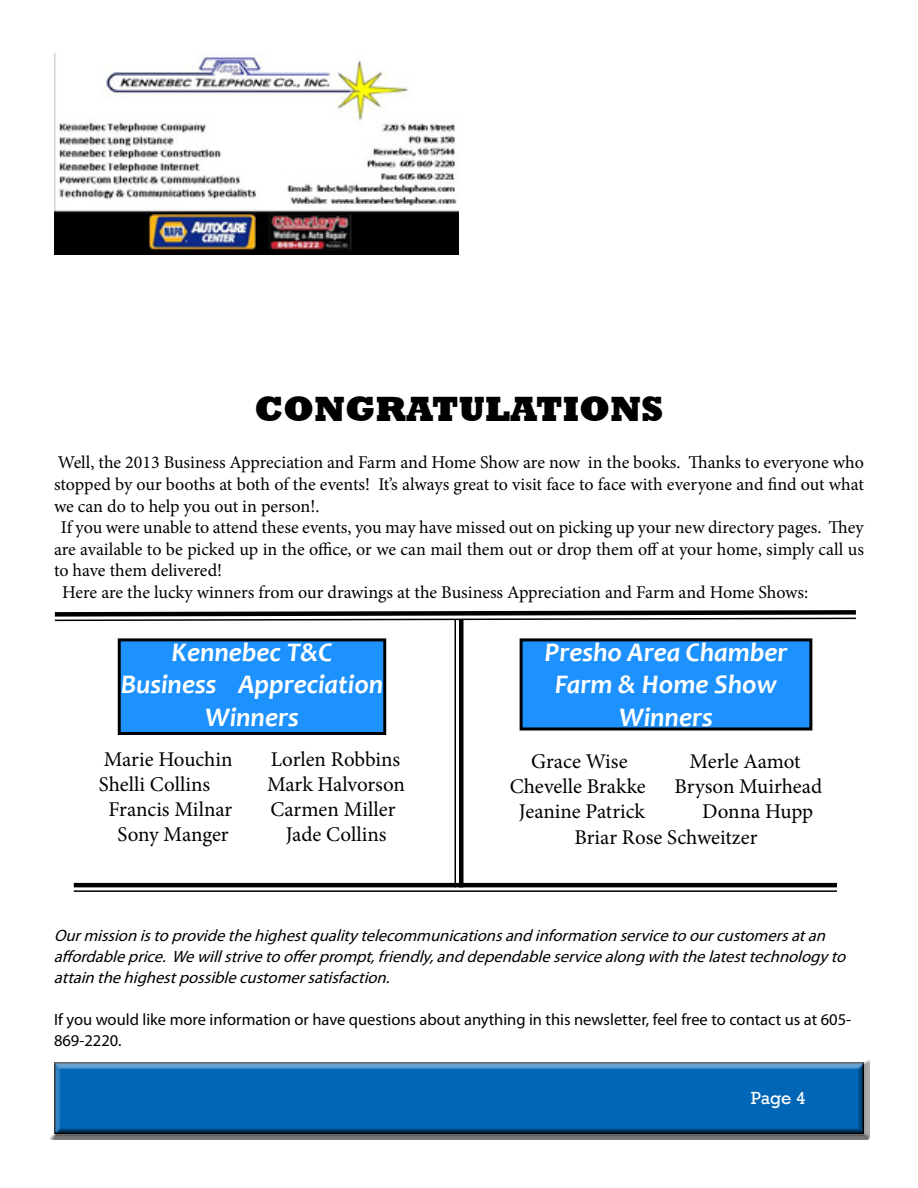
<style>
.page{position:relative;width:918px;height:1188px;background:#fff}
.page>*{position:absolute;margin:0;border:0;box-sizing:border-box;transform-origin:0 0}
.t1{font:800 36px "Rockwell";color:#000}
.t2{font:italic 700 27px/32.4px "Candara";color:#fff;text-align:center}
.t3{font:21px/25.2px "Minion Pro";letter-spacing:-.005em;color:#000}
.t4{font:18px "Minion Pro";letter-spacing:-.005em;color:#000}
.t5{font:18px "Rockwell";color:#fff}
.t6{font:italic 16.5px/21px "Myriad Pro";color:#000}
.t7{font:16.5px/21px "Myriad Pro";color:#000}
</style>
<div class="page">
<img style="left:54px;top:54px;width:405px;height:201px">
<div style="left:48px;top:1058px;width:822px;height:82px;background:#000;opacity:.75"></div>
<div style="left:521px;top:640px;width:290px;height:89px;background:#1d91fe"></div>
<div style="left:520px;top:638px;width:292px;height:92px;border:3px solid #000"></div>
<div style="left:119px;top:640px;width:266px;height:94px;background:#1d91fe"></div>
<div style="left:118px;top:638px;width:268px;height:97px;border:3px solid #000"></div>
<div style="left:459px;top:619px;width:5px;height:268px;background:#000"></div>
<hr style="left:455px;top:619px;width:1px;height:268px;background:#000">
<hr style="left:74px;top:883px;width:763px;height:4px;background:#000">
<hr style="left:74px;top:890px;width:763px;height:2px;background:#000">
<svg style="left:54px;top:610px;width:802px;height:12px"></svg>
<h1 class="t1" style="left:254px;top:388px;width:411px">CONGRATULATIONS</h1>
<p class="t4" style="left:58px;top:451px;width:808px">Well, the 2013 Business Appreciation and Farm and Home Show are now in the books. Thanks to everyone who</p>
<p class="t4" style="left:54px;top:472px;width:811px">stopped by our booths at both of the events! It’s always great to visit face to face with everyone and find out what</p>
<p class="t4" style="left:54px;top:494px;width:267px">we can do to help you out in person!.</p>
<p class="t4" style="left:61px;top:515px;width:804px">If you were unable to attend these events, you may have missed out on picking up your new directory pages. They</p>
<p class="t4" style="left:54px;top:537px;width:812px">are available to be picked up in the office, or we can mail them out or drop them off at your home, simply call us</p>
<p class="t4" style="left:54px;top:559px;width:170px">to have them delivered!</p>
<p class="t4" style="left:62px;top:580px;width:748px">Here are the lucky winners from our drawings at the Business Appreciation and Farm and Home Shows:</p>
<h2 class="t2" style="left:121px;top:636px;width:264px">Kennebec T&amp;C<br>Business Appreciation<br>Winners</h2>
<p class="t3" style="left:104px;top:747px;width:130px">Marie Houchin</p>
<p class="t3" style="left:271px;top:747px;width:131px">Lorlen Robbins</p>
<p class="t3" style="left:99px;top:772px;width:113px">Shelli Collins</p>
<p class="t3" style="left:267px;top:772px;width:139px">Mark Halvorson</p>
<p class="t3" style="left:108px;top:797px;width:125px">Francis Milnar</p>
<p class="t3" style="left:270px;top:797px;width:127px">Carmen Miller</p>
<p class="t3" style="left:118px;top:822px;width:113px">Sony Manger</p>
<p class="t3" style="left:286px;top:822px;width:102px">Jade Collins</p>
<h2 class="t2" style="left:544px;top:636px;width:244px">Presho Area Chamber<br>Farm &amp; Home Show<br>Winners</h2>
<p class="t3" style="left:531px;top:749px;width:98px">Grace Wise</p>
<p class="t3" style="left:690px;top:749px;width:113px">Merle Aamot</p>
<p class="t3" style="left:510px;top:774px;width:138px">Chevelle Brakke</p>
<p class="t3" style="left:675px;top:774px;width:149px">Bryson Muirhead</p>
<p class="t3" style="left:519px;top:799px;width:128px">Jeanine Patrick</p>
<p class="t3" style="left:575px;top:799px;width:240px;text-indent:128px">Donna Hupp<br>Briar Rose Schweitzer</p>
<p class="t6" style="left:54px;top:925px;width:798px">Ourmissionistoprovidethehighestqualitytelecommunicationsandinformationservicetoourcustomersatan affordableprice. Wewillstrivetoofferprompt,friendly,anddependableservicealongwiththelatesttechnologyto attainthehighestpossiblecustomersatisfaction.</p>
<p class="t7" style="left:54px;top:1009px;width:799px">If you would like more information or have questions about anything in this newsletter, feel free to contact us at 605-<br>869-2220.</p>
<p class="t5" style="left:751px;top:1087px;width:56px">Page 4</p>
</div>
